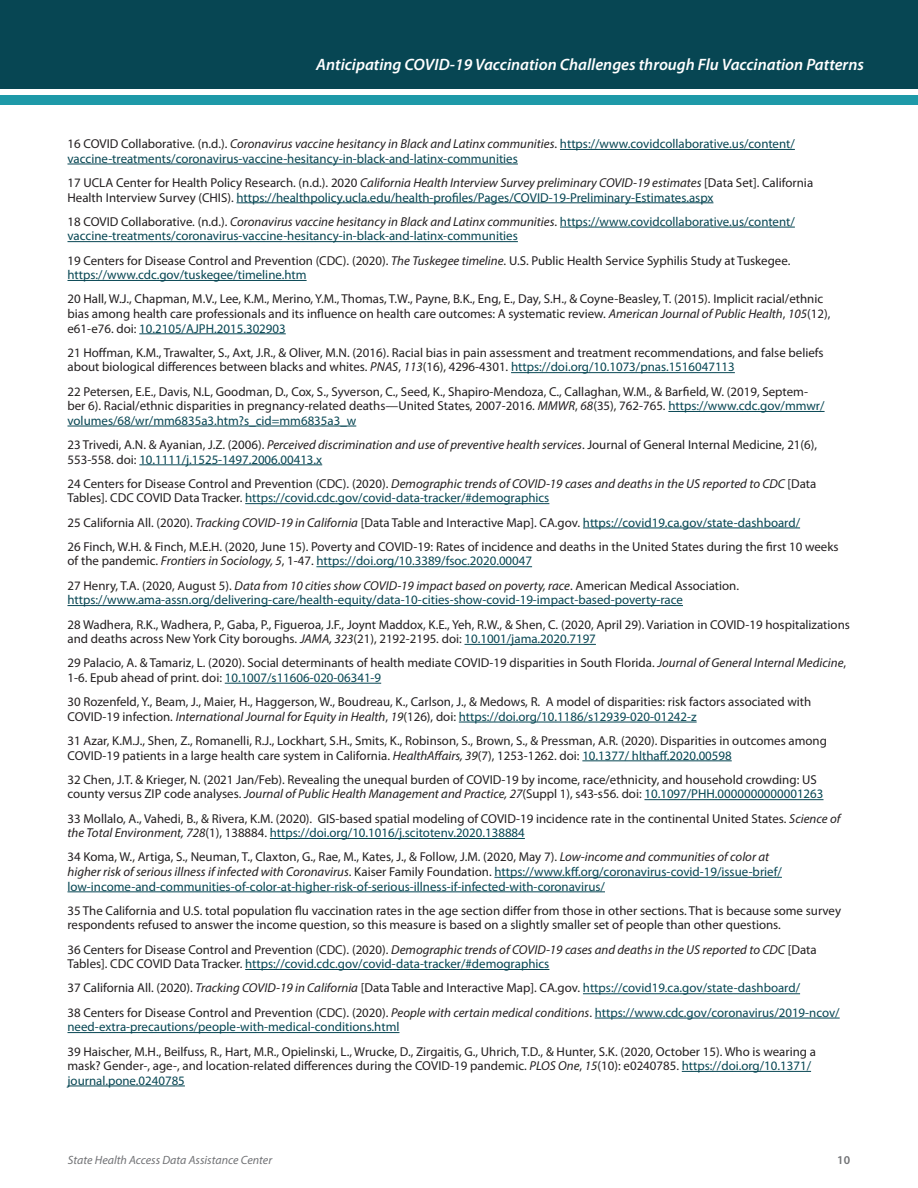
<style>
.page{position:relative;width:918px;height:1188px;background:#fff}
.page>*{position:absolute;margin:0;border:0;box-sizing:border-box;transform-origin:0 0}
.t1{font:italic 600 16.5px "Myriad Pro";color:#fff}
.t2{font:12.9px/14.5px "Myriad Pro";color:#231f20}
.t3{font:12.9px/14.5px "Myriad Pro";color:#074653}
.t4{font:italic 12px "Myriad Pro";color:#717275}
.t5{font:600 12px "Myriad Pro";color:#717275}
.s1{color:#231f20}
.s2{font-style:italic;color:#231f20}
.s3{font-style:italic}
.s4{color:#074653}
</style>
<div class="page">
<div style="left:0;top:0;width:918px;height:89px;background:#074653"></div>
<div style="left:0;top:95px;width:918px;height:10px;background:#1e99a8"></div>
<hr style="left:560px;top:149px;width:235px;height:1px;background:#074653">
<hr style="left:68px;top:164px;width:450px;height:1px;background:#074653">
<hr style="left:236px;top:202px;width:477px;height:1px;background:#074653">
<hr style="left:560px;top:227px;width:235px;height:1px;background:#074653">
<hr style="left:68px;top:241px;width:450px;height:1px;background:#074653">
<hr style="left:68px;top:280px;width:239px;height:1px;background:#074653">
<hr style="left:139px;top:334px;width:147px;height:1px;background:#074653">
<hr style="left:511px;top:372px;width:224px;height:1px;background:#074653">
<hr style="left:668px;top:411px;width:157px;height:1px;background:#074653">
<hr style="left:68px;top:426px;width:288px;height:1px;background:#074653">
<hr style="left:139px;top:465px;width:183px;height:1px;background:#074653">
<hr style="left:245px;top:503px;width:304px;height:1px;background:#074653">
<hr style="left:583px;top:528px;width:217px;height:1px;background:#074653">
<hr style="left:316px;top:566px;width:216px;height:1px;background:#074653">
<hr style="left:68px;top:605px;width:615px;height:1px;background:#074653">
<hr style="left:465px;top:644px;width:131px;height:1px;background:#074653">
<hr style="left:225px;top:683px;width:156px;height:1px;background:#074653">
<hr style="left:459px;top:722px;width:238px;height:1px;background:#074653">
<hr style="left:582px;top:761px;width:150px;height:1px;background:#074653">
<hr style="left:644px;top:799px;width:180px;height:1px;background:#074653">
<hr style="left:270px;top:838px;width:255px;height:1px;background:#074653">
<hr style="left:494px;top:877px;width:288px;height:1px;background:#074653">
<hr style="left:68px;top:892px;width:537px;height:1px;background:#074653">
<hr style="left:245px;top:969px;width:304px;height:1px;background:#074653">
<hr style="left:583px;top:993px;width:217px;height:1px;background:#074653">
<hr style="left:595px;top:1018px;width:245px;height:1px;background:#074653">
<hr style="left:68px;top:1032px;width:332px;height:1px;background:#074653">
<hr style="left:682px;top:1071px;width:129px;height:1px;background:#074653">
<hr style="left:68px;top:1086px;width:117px;height:1px;background:#074653">
<p class="t1" style="left:316px;top:54px;width:549px">Anticipating COVID-19 Vaccination Challenges through Flu Vaccination Patterns</p>
<p class="t3" style="left:68px;top:136px;width:729px"><span class="s1">16 COVID Collaborative. (n.d.).</span> <span class="s2">Coronavirus vaccine hesitancy in Black and Latinx communities</span><span class="s1">.</span> https://www.covidcollaborative.us/content/ vaccine-treatments/coronavirus-vaccine-hesitancy-in-black-and-latinx-communities</p>
<p class="t2" style="left:68px;top:175px;width:747px">17 UCLA Center for Health Policy Research. (n.d.). 2020 <span class="s3">California Health Interview Survey preliminary COVID-19 estimates</span> [Data Set]. California<br>Health Interview Survey (CHIS). <span class="s4">https://healthpolicy.ucla.edu/health-profiles/Pages/COVID-19-Preliminary-Estimates.aspx</span></p>
<p class="t3" style="left:68px;top:214px;width:729px"><span class="s1">18 COVID Collaborative. (n.d.).</span> <span class="s2">Coronavirus vaccine hesitancy in Black and Latinx communities</span><span class="s1">.</span> https://www.covidcollaborative.us/content/ vaccine-treatments/coronavirus-vaccine-hesitancy-in-black-and-latinx-communities</p>
<p class="t2" style="left:68px;top:253px;width:724px">19 Centers for Disease Control and Prevention (CDC). (2020). <span class="s3">The Tuskegee timeline</span>. U.S. Public Health Service Syphilis Study at Tuskegee. <span class="s4">https://www.cdc.gov/tuskegee/timeline.htm</span></p>
<p class="t2" style="left:68px;top:292px;width:765px">20 Hall, W.J., Chapman, M.V., Lee, K.M., Merino, Y.M., Thomas, T.W., Payne, B.K., Eng, E., Day, S.H., &amp; Coyne-Beasley, T. (2015). Implicit racial/ethnic bias among health care professionals and its influence on health care outcomes: A systematic review. <span class="s3">American Journal of Public Health</span>, <span class="s3">105</span>(12), e61-e76. doi: <span class="s4">10.2105/AJPH.2015.302903</span></p>
<p class="t2" style="left:68px;top:345px;width:758px">21 Hoffman, K.M., Trawalter, S., Axt, J.R., &amp; Oliver, M.N. (2016). Racial bias in pain assessment and treatment recommendations, and false beliefs about biological differences between blacks and whites. <span class="s3">PNAS</span>, <span class="s3">113</span>(16), 4296-4301. <span class="s4">https://doi.org/10.1073/pnas.1516047113</span></p>
<p class="t2" style="left:68px;top:384px;width:759px">22 Petersen, E.E., Davis, N.L, Goodman, D., Cox, S., Syverson, C., Seed, K., Shapiro-Mendoza, C., Callaghan, W.M., &amp; Barfield, W. (2019, Septem&shy;ber 6). Racial/ethnic disparities in pregnancy-related deaths—United States, 2007-2016. <span class="s3">MMWR</span>, <span class="s3">68</span>(35), 762-765. <span class="s4">https://www.cdc.gov/mmwr/ volumes/68/wr/mm6835a3.htm?s_cid=mm6835a3_w</span></p>
<p class="t2" style="left:68px;top:437px;width:751px">23 Trivedi, A.N. &amp; Ayanian, J.Z. (2006). <span class="s3">Perceived discrimination and use of preventive health services</span>. Journal of General Internal Medicine, 21(6),<br>553-558. doi: <span class="s4">10.1111/j.1525-1497.2006.00413.x</span></p>
<p class="t2" style="left:68px;top:476px;width:750px">24 Centers for Disease Control and Prevention (CDC). (2020). <span class="s3">Demographic trends of COVID-19 cases and deaths in the US reported to CDC</span> [Data<br>Tables]. CDC COVID Data Tracker. <span class="s4">https://covid.cdc.gov/covid-data-tracker/#demographics</span></p>
<p class="t2" style="left:68px;top:515px;width:734px">25 California All. (2020). <span class="s3">Tracking COVID-19 in California</span> [Data Table and Interactive Map]. CA.gov. <span class="s4">https://covid19.ca.gov/state-dashboard/</span></p>
<p class="t2" style="left:68px;top:539px;width:773px">26 Finch, W.H. &amp; Finch, M.E.H. (2020, June 15). Poverty and COVID-19: Rates of incidence and deaths in the United States during the first 10 weeks of the pandemic. <span class="s3">Frontiers in Sociology, 5</span>, 1-47. <span class="s4">https://doi.org/10.3389/fsoc.2020.00047</span></p>
<p class="t3" style="left:68px;top:578px;width:673px"><span class="s1">27 Henry, T.A. (2020, August 5).</span> <span class="s2">Data from 10 cities show COVID-19 impact based on poverty, race</span><span class="s1">. American Medical Association. </span>https://www.ama-assn.org/delivering-care/health-equity/data-10-cities-show-covid-19-impact-based-poverty-race</p>
<p class="t2" style="left:68px;top:617px;width:784px">28 Wadhera, R.K., Wadhera, P., Gaba, P., Figueroa, J.F., Joynt Maddox, K.E., Yeh, R.W., &amp; Shen, C. (2020, April 29). Variation in COVID-19 hospitalizations and deaths across New York City boroughs. <span class="s3">JAMA, 323</span>(21), 2192-2195. doi: <span class="s4">10.1001/jama.2020.7197</span></p>
<p class="t2" style="left:68px;top:656px;width:780px">29 Palacio, A. &amp; Tamariz, L. (2020). Social determinants of health mediate COVID-19 disparities in South Florida. <span class="s3">Journal of General Internal Medicine</span>,<br>1-6. Epub ahead of print. doi: <span class="s4">10.1007/s11606-020-06341-9</span></p>
<p class="t2" style="left:68px;top:694px;width:745px">30 Rozenfeld, Y., Beam, J., Maier, H., Haggerson, W., Boudreau, K., Carlson, J., &amp; Medows, R. A model of disparities: risk factors associated with<br>COVID-19 infection. <span class="s3">International Journal for Equity in Health</span>, <span class="s3">19</span>(126), doi: <span class="s4">https://doi.org/10.1186/s12939-020-01242-z</span></p>
<p class="t2" style="left:68px;top:733px;width:761px">31 Azar, K.M.J., Shen, Z., Romanelli, R.J., Lockhart, S.H., Smits, K., Robinson, S., Brown, S., &amp; Pressman, A.R. (2020). Disparities in outcomes among<br>COVID-19 patients in a large health care system in California. <span class="s3">HealthAffairs, 39</span>(7), 1253-1262. doi: <span class="s4">10.1377/ hlthaff.2020.00598</span></p>
<p class="t2" style="left:68px;top:772px;width:758px">32 Chen, J.T. &amp; Krieger, N. (2021 Jan/Feb). Revealing the unequal burden of COVID-19 by income, race/ethnicity, and household crowding: US county versus ZIP code analyses. <span class="s3">Journal of Public Health Management and Practice, 27</span>(Suppl 1), s43-s56. doi: <span class="s4">10.1097/PHH.0000000000001263</span></p>
<p class="t2" style="left:68px;top:811px;width:774px">33 Mollalo, A., Vahedi, B., &amp; Rivera, K.M. (2020). GIS-based spatial modeling of COVID-19 incidence rate in the continental United States. <span class="s3">Science of the Total Environment, 728</span>(1), 138884. <span class="s4">https://doi.org/10.1016/j.scitotenv.2020.138884</span></p>
<p class="t3" style="left:68px;top:850px;width:716px"><span class="s1">34 Koma, W., Artiga, S., Neuman, T., Claxton, G., Rae, M., Kates, J., &amp; Follow, J.M. (2020, May 7).</span> <span class="s2">Low-income and communities of color at higher risk of serious illness if infected with Coronavirus</span><span class="s1">. Kaiser Family Foundation.</span> https://www.kff.org/coronavirus-covid-19/issue-brief/ low-income-and-communities-of-color-at-higher-risk-of-serious-illness-if-infected-with-coronavirus/</p>
<p class="t2" style="left:68px;top:903px;width:775px">35 The California and U.S. total population flu vaccination rates in the age section differ from those in other sections. That is because some survey respondents refused to answer the income question, so this measure is based on a slightly smaller set of people than other questions.</p>
<p class="t2" style="left:68px;top:942px;width:751px">36 Centers for Disease Control and Prevention (CDC). (2020). <span class="s3">Demographic trends of COVID-19 cases and deaths in the US reported to CDC</span> [Data<br>Tables]. CDC COVID Data Tracker. <span class="s4">https://covid.cdc.gov/covid-data-tracker/#demographics</span></p>
<p class="t2" style="left:68px;top:981px;width:734px">37 California All. (2020). <span class="s3">Tracking COVID-19 in California</span> [Data Table and Interactive Map]. CA.gov. <span class="s4">https://covid19.ca.gov/state-dashboard/</span></p>
<p class="t3" style="left:68px;top:1005px;width:774px"><span class="s1">38 Centers for Disease Control and Prevention (CDC). (2020).</span> <span class="s2">People with certain medical conditions</span><span class="s1">.</span> https://www.cdc.gov/coronavirus/2019-ncov/ need-extra-precautions/people-with-medical-conditions.html</p>
<p class="t2" style="left:68px;top:1044px;width:750px">39 Haischer, M.H., Beilfuss, R., Hart, M.R., Opielinski, L., Wrucke, D., Zirgaitis, G., Uhrich, T.D., &amp; Hunter, S.K. (2020, October 15). Who is wearing a mask? Gender-, age-, and location-related differences during the COVID-19 pandemic. <span class="s3">PLOS One</span>, <span class="s3">15</span>(10): e0240785. <span class="s4">https://doi.org/10.1371/ journal.pone.0240785</span></p>
<p class="t4" style="left:68px;top:1153px;width:206px">State Health Access Data Assistance Center</p>
<p class="t5" style="left:837px;top:1153px;width:14px">10</p>
</div>
